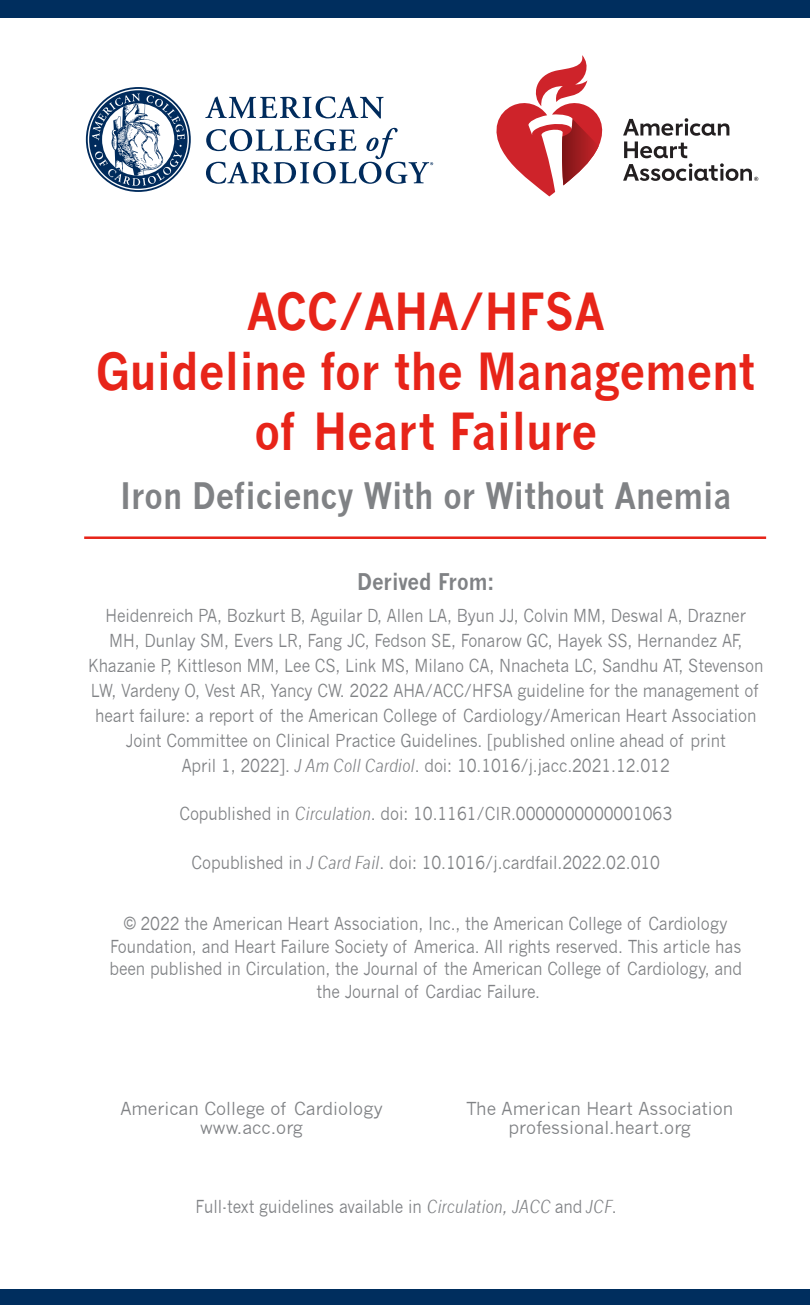
<style>
.page{position:relative;width:810px;height:1305px;background:#fff}
.page>*{position:absolute;margin:0;border:0;box-sizing:border-box;transform-origin:0 0}
.t1{font:700 50px/60px "News Gothic";color:#e72419;text-align:center;scale:.9 1}
.t2{font:700 35.75px "News Gothic";color:#808285;scale:.9 1}
.t3{font:700 22.5px "News Gothic";color:#808285;scale:.9 1}
.t4{font:17.5px/25px "News Gothic";letter-spacing:-.005em;color:#808285;text-align:center;scale:.9 1}
.t5{font:17.5px "News Gothic";letter-spacing:-.005em;color:#808285}
.s1{font-style:italic}
</style>
<div class="page">
<svg style="left:205px;top:96px;width:179px;height:23px"></svg>
<svg style="left:86px;top:87px;width:105px;height:105px"></svg>
<svg style="left:206px;top:128px;width:227px;height:56px"></svg>
<svg style="left:623px;top:118px;width:135px;height:63px"></svg>
<svg style="left:497px;top:55px;width:106px;height:141px"></svg>
<div style="left:0;top:0;width:810px;height:18px;background:#002e5e"></div>
<div style="left:0;top:1289px;width:810px;height:16px;background:#002e5e"></div>
<hr style="left:84px;top:536px;width:682px;height:3px;background:#e72419">
<p class="t1" style="left:96px;top:281px;width:734px">ACC/AHA/HFSA<br>Guideline for the Management of Heart Failure</p>
<p class="t2" style="left:120px;top:474px;width:681px">Iron Deficiency With or Without Anemia</p>
<p class="t3" style="left:357px;top:568px;width:154px">Derived From:</p>
<p class="t4" style="left:88px;top:603px;width:752px">Heidenreich PA, Bozkurt B, Aguilar D, Allen LA, Byun JJ, Colvin MM, Deswal A, Drazner MH, Dunlay SM, Evers LR, Fang JC, Fedson SE, Fonarow GC, Hayek SS, Hernandez AF, Khazanie P, Kittleson MM, Lee CS, Link MS, Milano CA, Nnacheta LC, Sandhu AT, Stevenson LW, Vardeny O, Vest AR, Yancy CW. 2022 AHA/ACC/HFSA guideline for the management of heart failure: a report of the American College of Cardiology/American Heart Association Joint Committee on Clinical Practice Guidelines. [published online ahead of print<br>April 1, 2022]. <span class="s1">J Am Coll Cardiol</span>. doi: 10.1016/j.jacc.2021.12.012</p>
<p class="t4" style="left:179px;top:802px;width:549px">Copublished in <span class="s1">Circulation</span>. doi: 10.1161/CIR.0000000000001063</p>
<p class="t4" style="left:192px;top:850px;width:522px">Copublished in <span class="s1">J Card Fail</span>. doi: 10.1016/j.cardfail.2022.02.010</p>
<p class="t4" style="left:109px;top:913px;width:705px;line-height:22.5px">© 2022 the American Heart Association, Inc., the American College of Cardiology Foundation, and Heart Failure Society of America. All rights reserved. This article has been published in Circulation, the Journal of the American College of Cardiology, and the Journal of Cardiac Failure.</p>
<p class="t5" style="left:120px;top:1099px;width:264px">American College of Cardiology</p>
<p class="t5" style="left:200px;top:1118px;width:104px">www.acc.org</p>
<p class="t5" style="left:466px;top:1099px;width:269px">The American Heart Association</p>
<p class="t5" style="left:508px;top:1118px;width:184px">professional.heart.org</p>
<p class="t4" style="left:195px;top:1194px;width:470px">Full-text guidelines available in <span class="s1">Circulation, JACC</span> and <span class="s1">JCF</span>.</p>
</div>
